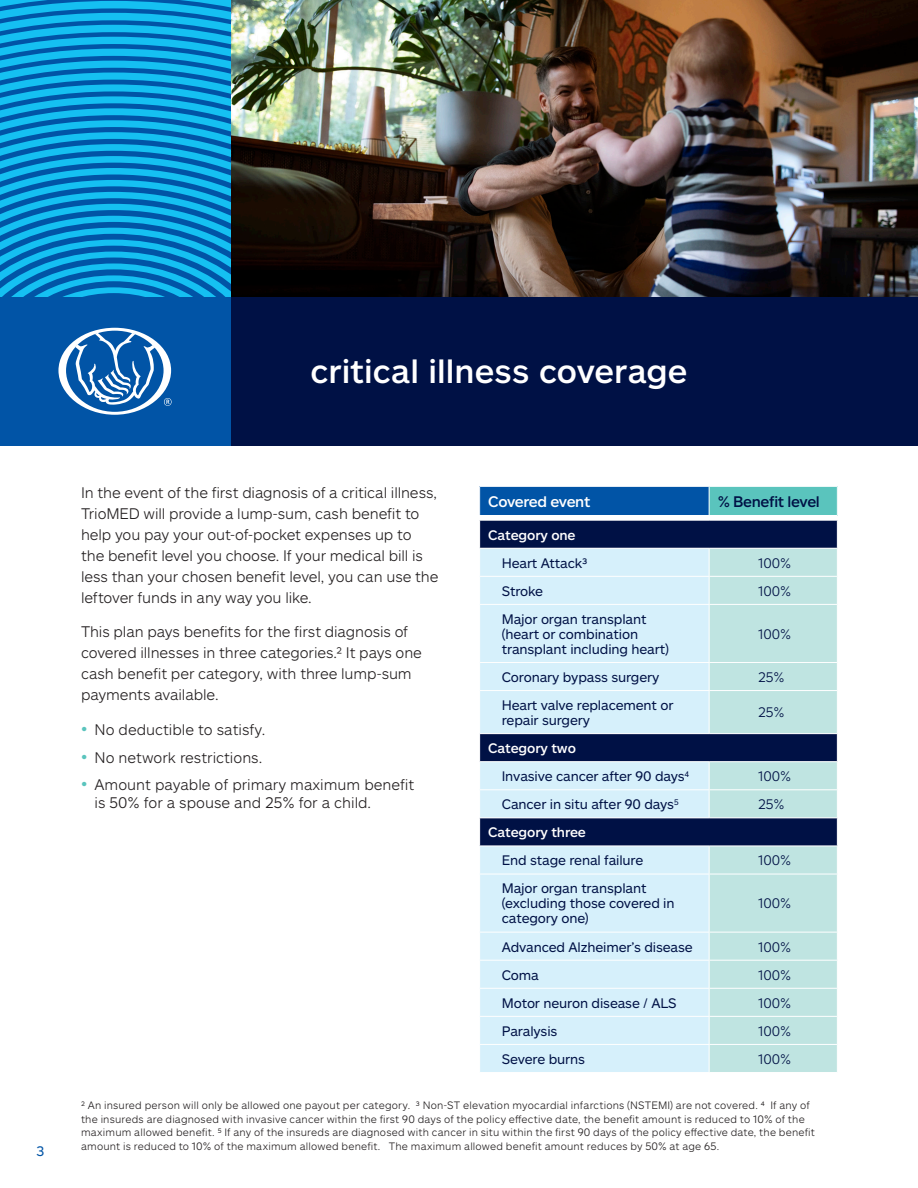
<style>
.page{position:relative;width:918px;height:1188px;background:#fff}
.page>*{position:absolute;margin:0;border:0;box-sizing:border-box;transform-origin:0 0}
.t1{font:500 33px "Allstate Sans";color:#fff}
.t2{font:300 15px/21px "Allstate Sans";letter-spacing:-.005em;color:#231f20}
.t3{font:500 15px "Allstate Sans";letter-spacing:-.025em;color:#001145}
.t4{font:500 15px "Allstate Sans";letter-spacing:-.025em;color:#fff}
.t5{font:13.5px/15px "Allstate Sans";letter-spacing:-.01em;color:#001145}
.t6{font:300 13.5px "Allstate Sans";letter-spacing:-.01em;color:#001145}
.t7{font:500 13.5px "Allstate Sans";letter-spacing:-.01em;color:#fff}
.t8{font:13.5px "Allstate Sans";color:#0154a6}
.t9{font:300 10.5px/13.5px "Allstate Sans";letter-spacing:.02em;color:#231f20}
.s1{font-size:18px;color:#5ac4bd}
</style>
<div class="page">
<img style="left:230px;top:0;width:688px;height:297px">
<div style="left:0;top:297px;width:918px;height:149px;background:#001145"></div>
<div style="left:0;top:297px;width:230px;height:149px;background:#0154a6"></div>
<svg style="left:58px;top:328px;width:114px;height:87px"></svg>
<svg style="left:0;top:0;width:230px;height:8px;background:#0e9ad7"></svg>
<svg style="left:0;top:8px;width:230px;height:12px;background:#0d98d6"></svg>
<svg style="left:0;top:20px;width:230px;height:12px;background:#0d97d5"></svg>
<svg style="left:0;top:32px;width:230px;height:12px;background:#0d97d5"></svg>
<svg style="left:0;top:44px;width:230px;height:12px;background:#0d96d4"></svg>
<svg style="left:0;top:56px;width:230px;height:12px;background:#0d95d4"></svg>
<svg style="left:0;top:68px;width:230px;height:12px;background:#0c95d3"></svg>
<svg style="left:0;top:80px;width:230px;height:11px;background:#0c93d2"></svg>
<svg style="left:0;top:91px;width:230px;height:12px;background:#0c93d2"></svg>
<svg style="left:0;top:103px;width:230px;height:12px;background:#0c93d2"></svg>
<svg style="left:0;top:115px;width:230px;height:182px;background:#0b8ecf"></svg>
<div style="left:480px;top:486px;width:229px;height:30px;background:#0154a6"></div>
<div style="left:709px;top:486px;width:128px;height:30px;background:#5ac4bd"></div>
<div style="left:480px;top:521px;width:357px;height:27px;background:#001145"></div>
<svg style="left:480px;top:549px;width:229px;height:523px;background:#bfd8e7"></svg>
<svg style="left:709px;top:549px;width:128px;height:523px;background:#abcdd0"></svg>
<hr style="left:479px;top:576px;width:230px;height:1px;background:#fff">
<hr style="left:709px;top:576px;width:129px;height:1px;background:#fff">
<svg style="left:709px;top:549px;width:1px;height:55px"></svg>
<hr style="left:479px;top:604px;width:230px;height:1px;background:#fff">
<hr style="left:709px;top:604px;width:129px;height:1px;background:#fff">
<hr style="left:709px;top:605px;width:1px;height:57px;background:#fff">
<hr style="left:479px;top:662px;width:230px;height:1px;background:#fff">
<hr style="left:709px;top:662px;width:129px;height:1px;background:#fff">
<svg style="left:709px;top:663px;width:1px;height:27px"></svg>
<hr style="left:479px;top:690px;width:230px;height:1px;background:#fff">
<hr style="left:709px;top:690px;width:129px;height:1px;background:#fff">
<hr style="left:709px;top:691px;width:1px;height:42px;background:#fff">
<hr style="left:479px;top:733px;width:230px;height:1px;background:#fff">
<hr style="left:709px;top:733px;width:129px;height:1px;background:#fff">
<hr style="left:709px;top:761px;width:129px;height:1px;background:#fff">
<hr style="left:709px;top:789px;width:129px;height:1px;background:#fff">
<hr style="left:709px;top:818px;width:129px;height:1px;background:#fff">
<hr style="left:709px;top:846px;width:129px;height:1px;background:#fff">
<svg style="left:837px;top:734px;width:1px;height:112px"></svg>
<hr style="left:709px;top:874px;width:129px;height:1px;background:#fff">
<hr style="left:709px;top:932px;width:129px;height:1px;background:#fff">
<hr style="left:709px;top:960px;width:129px;height:1px;background:#fff">
<hr style="left:709px;top:988px;width:129px;height:1px;background:#fff">
<hr style="left:709px;top:1016px;width:129px;height:1px;background:#fff">
<hr style="left:709px;top:1044px;width:129px;height:1px;background:#fff">
<hr style="left:479px;top:761px;width:230px;height:1px;background:#fff">
<hr style="left:479px;top:789px;width:230px;height:1px;background:#fff">
<svg style="left:709px;top:762px;width:1px;height:56px"></svg>
<hr style="left:479px;top:818px;width:230px;height:1px;background:#fff">
<hr style="left:479px;top:846px;width:230px;height:1px;background:#fff">
<svg style="left:479px;top:734px;width:1px;height:112px"></svg>
<svg style="left:709px;top:846px;width:1px;height:28px"></svg>
<hr style="left:479px;top:874px;width:230px;height:1px;background:#fff">
<hr style="left:709px;top:874px;width:1px;height:58px;background:#fff">
<hr style="left:479px;top:932px;width:230px;height:1px;background:#fff">
<hr style="left:479px;top:960px;width:230px;height:1px;background:#fff">
<hr style="left:479px;top:988px;width:230px;height:1px;background:#fff">
<hr style="left:479px;top:1016px;width:230px;height:1px;background:#fff">
<hr style="left:479px;top:1044px;width:230px;height:1px;background:#fff">
<svg style="left:709px;top:932px;width:1px;height:140px"></svg>
<hr style="left:479px;top:486px;width:230px;height:1px;background:#fff">
<svg style="left:479px;top:487px;width:1px;height:61px"></svg>
<hr style="left:479px;top:515px;width:230px;height:1px;background:#fff">
<hr style="left:709px;top:486px;width:129px;height:1px;background:#fff">
<svg style="left:709px;top:487px;width:1px;height:28px"></svg>
<svg style="left:837px;top:487px;width:1px;height:62px"></svg>
<hr style="left:709px;top:515px;width:129px;height:1px;background:#fff">
<p class="t1" style="left:310px;top:350px;width:378px">critical illness coverage</p>
<p class="t8" style="left:37px;top:1142px;width:9px">3</p>
<p class="t2" style="left:81px;top:481px;width:359px">In the event of the first diagnosis of a critical illness, TrioMED will provide a lump-sum, cash benefit to help you pay your out-of-pocket expenses up to the benefit level you choose. If your medical bill is less than your chosen benefit level, you can use the leftover funds in any way you like.</p>
<p class="t2" style="left:81px;top:621px;width:342px">This plan pays benefits for the first diagnosis of covered illnesses in three categories.2 It pays one cash benefit per category, with three lump-sum payments available.</p>
<p class="t2" style="left:81px;top:718px;width:186px"><span class="s1">•</span> No deductible to satisfy.</p>
<p class="t2" style="left:81px;top:746px;width:183px"><span class="s1">•</span> No network restrictions.</p>
<p class="t2" style="left:94px;top:775px;width:321px;line-height:18px;text-indent:-14px"><span class="s1">•</span> Amount payable of primary maximum benefit is 50% for a spouse and 25% for a child.</p>
<p class="t4" style="left:488px;top:492px;width:104px">Covered event</p>
<p class="t3" style="left:718px;top:492px;width:104px">% Benefit level</p>
<p class="t7" style="left:488px;top:526px;width:89px">Category one</p>
<p class="t5" style="left:502px;top:555px;width:87px">Heart Attack3</p>
<p class="t6" style="left:758px;top:554px;width:34px">100%</p>
<p class="t5" style="left:502px;top:583px;width:43px">Stroke</p>
<p class="t6" style="left:758px;top:582px;width:34px">100%</p>
<p class="t5" style="left:502px;top:611px;width:169px">Major organ transplant (heart or combination transplant including heart)</p>
<p class="t6" style="left:758px;top:625px;width:34px">100%</p>
<p class="t5" style="left:502px;top:669px;width:159px">Coronary bypass surgery</p>
<p class="t6" style="left:758px;top:668px;width:28px">25%</p>
<p class="t5" style="left:502px;top:697px;width:173px">Heart valve replacement or repair surgery</p>
<p class="t6" style="left:758px;top:704px;width:28px">25%</p>
<p class="t7" style="left:488px;top:740px;width:89px">Category two</p>
<p class="t5" style="left:502px;top:768px;width:189px">Invasive cancer after 90 days<sup>4</sup></p>
<p class="t6" style="left:758px;top:768px;width:34px">100%</p>
<p class="t5" style="left:502px;top:796px;width:178px">Cancer in situ after 90 days<sup>5</sup></p>
<p class="t6" style="left:758px;top:796px;width:28px">25%</p>
<p class="t7" style="left:488px;top:824px;width:99px">Category three</p>
<p class="t5" style="left:502px;top:853px;width:143px">End stage renal failure</p>
<p class="t6" style="left:758px;top:852px;width:34px">100%</p>
<p class="t5" style="left:502px;top:881px;width:174px">Major organ transplant (excluding those covered in category one)</p>
<p class="t6" style="left:758px;top:895px;width:34px">100%</p>
<p class="t5" style="left:502px;top:939px;width:192px">Advanced Alzheimer’s disease</p>
<p class="t6" style="left:758px;top:938px;width:34px">100%</p>
<p class="t5" style="left:502px;top:967px;width:39px">Coma</p>
<p class="t6" style="left:758px;top:966px;width:34px">100%</p>
<p class="t5" style="left:502px;top:995px;width:176px">Motor neuron disease / ALS</p>
<p class="t6" style="left:758px;top:994px;width:34px">100%</p>
<p class="t5" style="left:502px;top:1023px;width:57px">Paralysis</p>
<p class="t6" style="left:758px;top:1022px;width:34px">100%</p>
<p class="t5" style="left:502px;top:1051px;width:85px">Severe burns</p>
<p class="t6" style="left:758px;top:1050px;width:34px">100%</p>
<p class="t9" style="left:81px;top:1098px;width:735px">2 An insured person will only be allowed one payout per category. 3 Non-ST elevation myocardial infarctions (NSTEMI) are not covered. 4 If any of the insureds are diagnosed with invasive cancer within the first 90 days of the policy effective date, the benefit amount is reduced to 10% of the maximum allowed benefit. 5 If any of the insureds are diagnosed with cancer in situ within the first 90 days of the policy effective date, the benefit amount is reduced to 10% of the maximum allowed benefit. The maximum allowed benefit amount reduces by 50% at age 65.</p>
</div>
